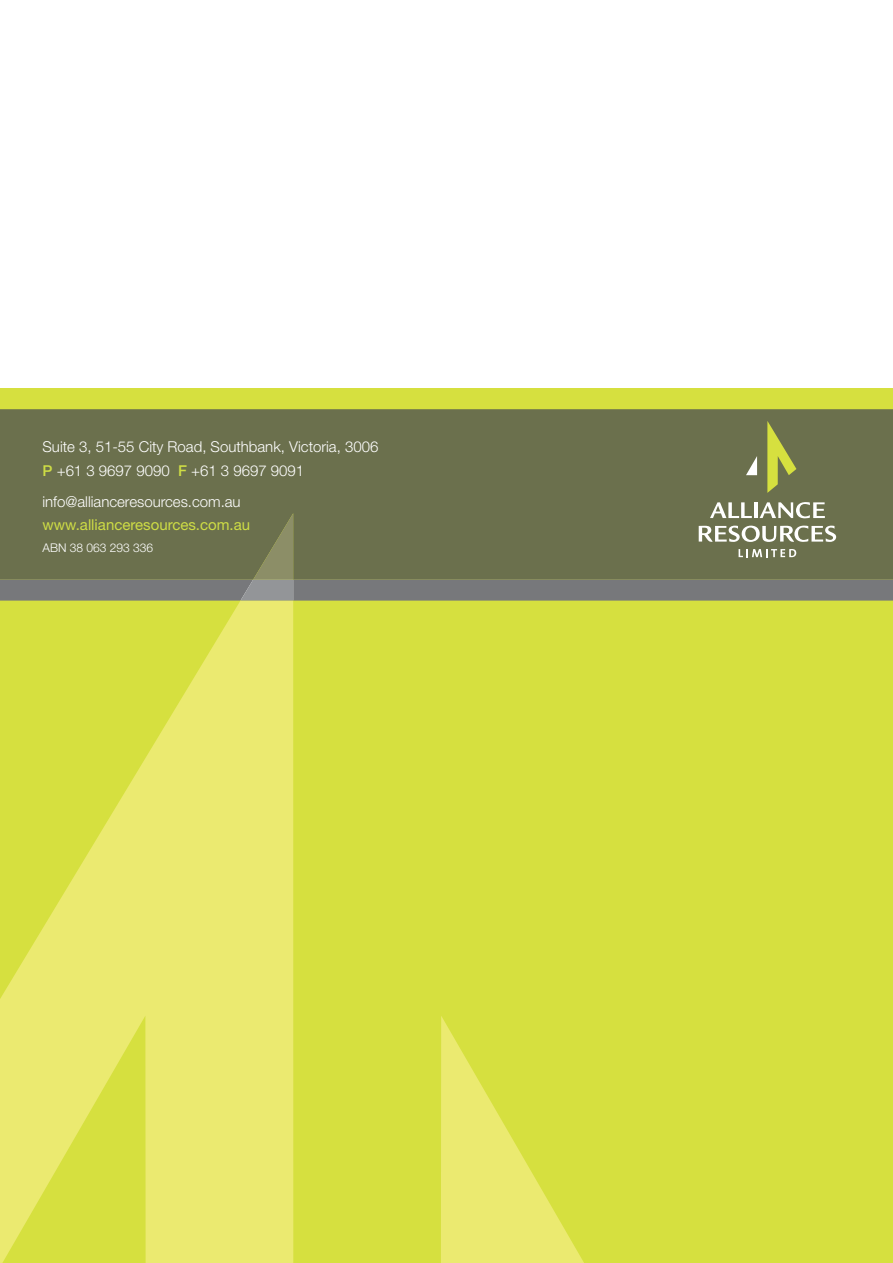
<style>
.page{position:relative;width:893px;height:1263px;background:#fff}
.page>*{position:absolute;margin:0;border:0;box-sizing:border-box;transform-origin:0 0}
.t1{font:300 15px/24px "Helvetica Neue";color:#fff}
.t2{font:15px "Helvetica Neue";color:#cedd45}
.t3{font:300 12px "Helvetica Neue";color:#fff}
.s1{font-weight:500;color:#cedd45}
</style>
<div class="page">
<div style="left:0;top:388px;width:893px;height:191px;background:#d6e03f"></div>
<div style="left:0;top:601px;width:893px;height:662px;background:#d6e03f"></div>
<div style="left:0;top:409px;width:893px;height:93px;background:#6b704d"></div>
<svg style="left:0;top:601px;width:293px;height:662px;fill:#ebea70"></svg>
<svg style="left:441px;top:1016px;width:143px;height:247px"></svg>
<svg style="left:767px;top:421px;width:29px;height:72px"></svg>
<svg style="left:746px;top:456px;width:11px;height:19px"></svg>
<svg style="left:0;top:502px;width:893px;height:99px;background:#72765b"></svg>
<p class="t1" style="left:43px;top:436px;width:337px">Suite 3, 51-55 City Road, Southbank, Victoria, 3006<br><span class="s1">P</span> +61 3 9697 9090 <span class="s1">F</span> +61 3 9697 9091</p>
<p class="t1" style="left:43px;top:491px;width:200px">info@allianceresources.com.au</p>
<p class="t2" style="left:43px;top:519px;width:209px">www.allianceresources.com.au</p>
<p class="t3" style="left:43px;top:544px;width:112px">ABN 38 063 293 336</p>
</div>
